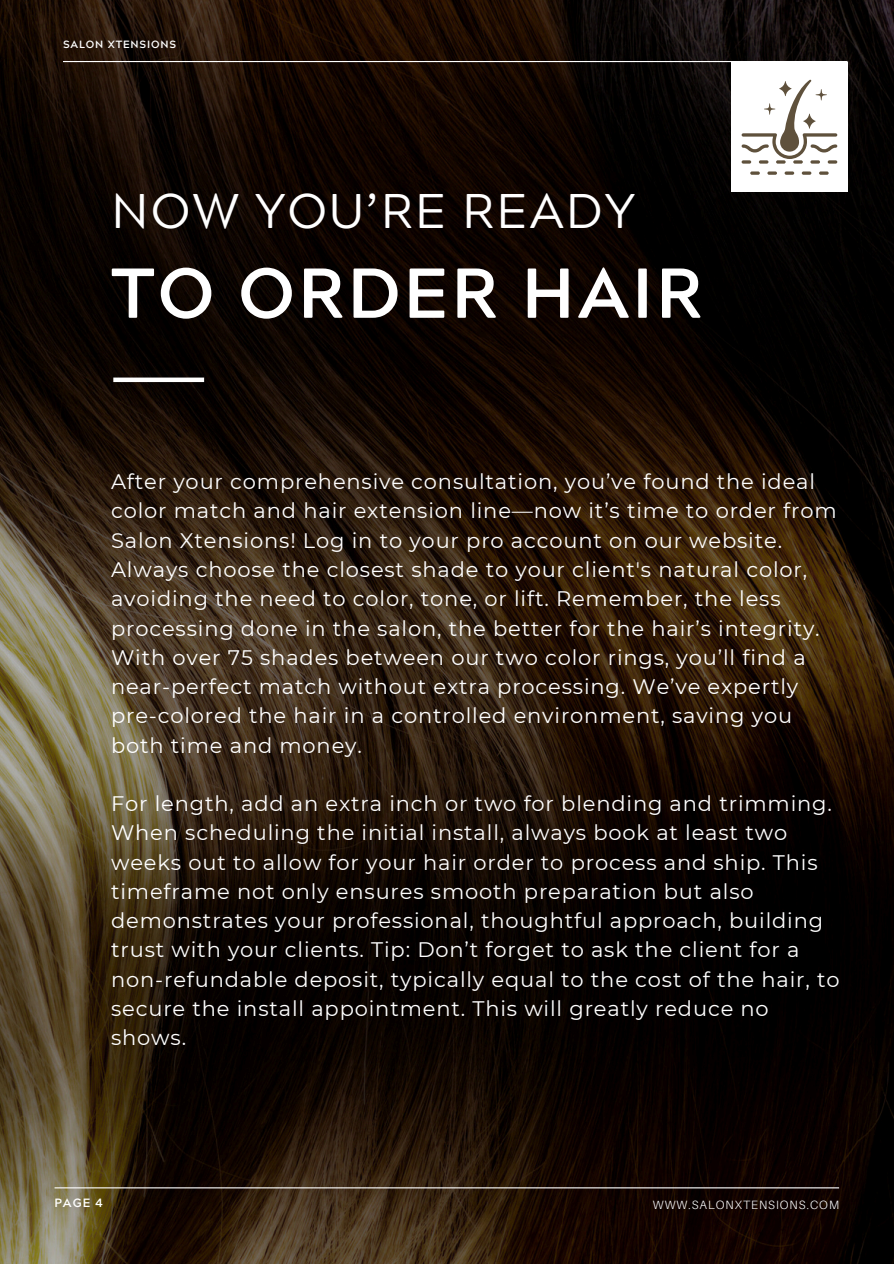
<style>
.page{position:relative;width:894px;height:1264px;background:#fff}
.page>*{position:absolute;margin:0;border:0;box-sizing:border-box;transform-origin:0 0}
.t1{font:700 70.35px "Acherus Grotesque";letter-spacing:.04em;color:#fff}
.t2{font:48.6px "Acherus Grotesque";letter-spacing:.04em;color:#fff}
.t3{font:21px/29.2px "Montserrat";letter-spacing:.04em;color:#fff}
.t4{font:300 12px "Aileron";letter-spacing:.08em;color:#fff}
.t5{font:700 12px "Acherus Grotesque";color:#fff}
.t6{font:700 10.5px "Acherus Grotesque";letter-spacing:.08em;color:#fff}
</style>
<div class="page">
<img style="left:0;top:0;width:893px;height:1263px">
<hr style="left:63px;top:61px;width:784px;height:1px;background:#fff">
<hr style="left:55px;top:1187px;width:783px;height:1px;background:#fff">
<div style="left:113px;top:377px;width:91px;height:5px;background:#fff"></div>
<div style="left:731px;top:62px;width:116px;height:130px;background:#fff"></div>
<svg style="left:767px;top:171px;width:9px;height:4px"></svg>
<svg style="left:784px;top:171px;width:10px;height:4px"></svg>
<svg style="left:750px;top:171px;width:9px;height:4px"></svg>
<svg style="left:801px;top:171px;width:10px;height:4px"></svg>
<svg style="left:818px;top:171px;width:10px;height:4px"></svg>
<svg style="left:741px;top:80px;width:96px;height:84px"></svg>
<p class="t6" style="left:63px;top:40px;width:115px">SALON XTENSIONS</p>
<h2 class="t2" style="left:111px;top:192px;width:525px">NOW YOU’RE READY</h2>
<h1 class="t1" style="left:111px;top:265px;width:593px">TO ORDER HAIR</h1>
<h3 class="t3" style="left:111px;top:467px;width:727px">After your comprehensive consultation, you’ve found the ideal color match and hair extension line—now it’s time to order from Salon Xtensions! Log in to your pro account on our website.<br>Always choose the closest shade to your client's natural color, avoiding the need to color, tone, or lift. Remember, the less processing done in the salon, the better for the hair’s integrity.<br>With over 75 shades between our two color rings, you’ll find a near-perfect match without extra processing. We’ve expertly pre-colored the hair in a controlled environment, saving you both time and money.</h3>
<h4 class="t3" style="left:111px;top:789px;width:729px">For length, add an extra inch or two for blending and trimming.<br>When scheduling the initial install, always book at least two weeks out to allow for your hair order to process and ship. This timeframe not only ensures smooth preparation but also demonstrates your professional, thoughtful approach, building trust with your clients. Tip: Don’t forget to ask the client for a non-refundable deposit, typically equal to the cost of the hair, to secure the install appointment. This will greatly reduce no shows.</h4>
<p class="t5" style="left:55px;top:1198px;width:50px">PAGE 4</p>
<h3 class="t4" style="left:652px;top:1197px;width:187px">WWW.SALONXTENSIONS.COM</h3>
</div>
